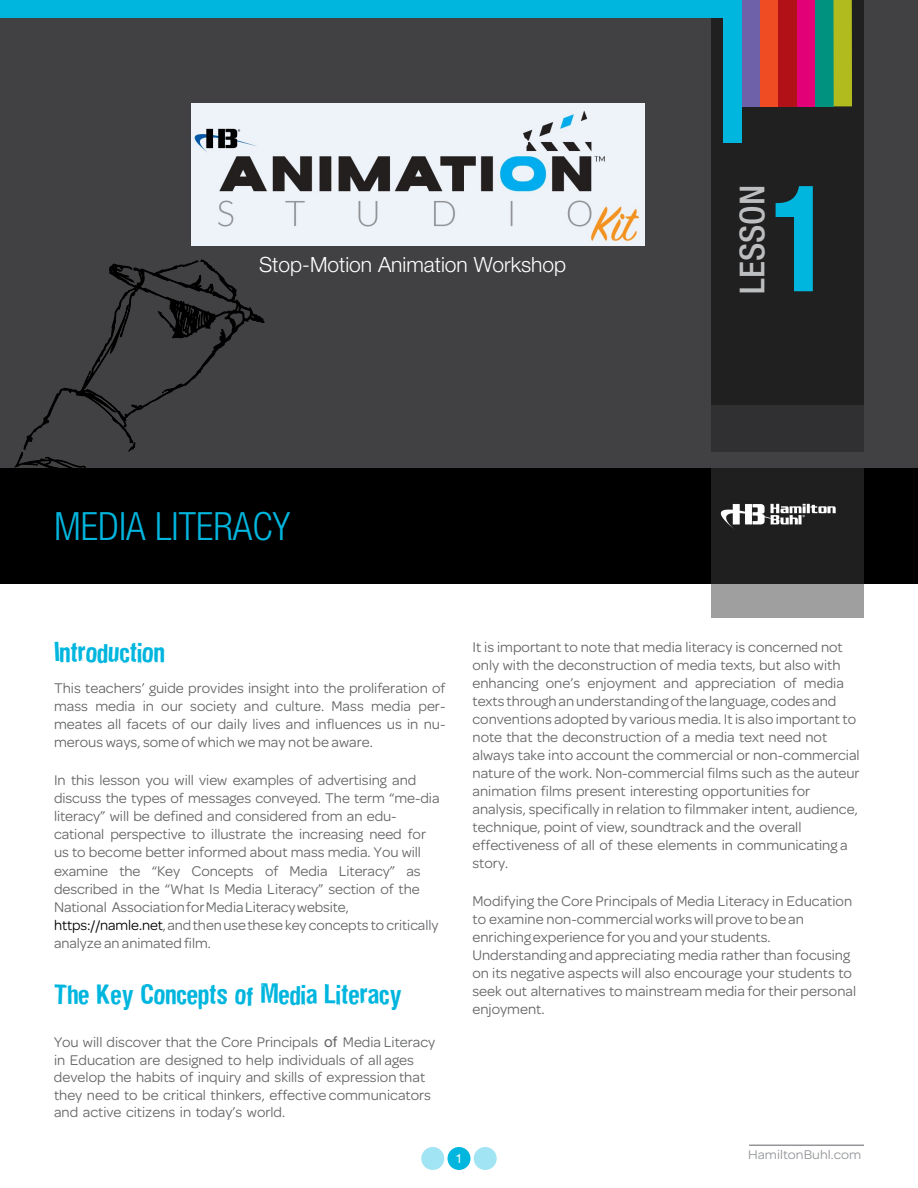
<style>
.page{position:relative;width:918px;height:1188px;background:#fff}
.page>*{position:absolute;margin:0;border:0;box-sizing:border-box;transform-origin:0 0}
.t1{font:700 condensed 148.5px "Helvetica Neue LT Pro";color:#00b6de;scale:.88 1}
.t2{font:300 condensed 39px "Helvetica Neue LT Pro";color:#00b6de}
.t3{font:500 condensed 34.5px "Helvetica Neue LT Pro";color:#bcbec0}
.t4{font:25.5px "Dirtyhouse";color:#00b6de}
.t5{font:300 21px "Helvetica Neue LT Pro";color:#fff}
.t6{font:15px/18px "Omnes";color:#636466}
.t7{font:13.5px "Omnes";color:#939598;scale:1.05 1}
.t8{font:12.75px "Helvetica Neue LT Pro";color:#fff}
.s1{color:#000}
.s2{font-family:"Helvetica Neue LT Pro"}
</style>
<div class="page">
<div style="left:0;top:0;width:918px;height:469px;background:#414042"></div>
<div style="left:0;top:469px;width:918px;height:115px;background:#000"></div>
<div style="left:712px;top:0;width:152px;height:451px;background:#202021"></div>
<svg style="left:712px;top:405px;width:152px;height:212px"></svg>
<div style="left:421px;top:1147px;width:23px;height:23px;background:#a1e4f3;border-radius:50%"></div>
<div style="left:448px;top:1147px;width:22px;height:23px;background:#00b6de;border-radius:50%"></div>
<div style="left:474px;top:1147px;width:23px;height:23px;background:#a1e4f3;border-radius:50%"></div>
<div style="left:724px;top:0;width:18px;height:142px;background:#00b6de"></div>
<div style="left:742px;top:0;width:18px;height:106px;background:#6f60aa"></div>
<div style="left:760px;top:0;width:19px;height:106px;background:#f04c23"></div>
<div style="left:797px;top:0;width:18px;height:106px;background:#e20177"></div>
<div style="left:815px;top:0;width:19px;height:106px;background:#00927e"></div>
<div style="left:833px;top:0;width:19px;height:106px;background:#b2bb1e"></div>
<div style="left:0;top:0;width:742px;height:17px;background:#00b6de"></div>
<div style="left:779px;top:0;width:18px;height:106px;background:#b11117"></div>
<svg style="left:14px;top:259px;width:251px;height:210px"></svg>
<hr style="left:749px;top:1145px;width:115px;height:1px;background:#939598">
<img style="left:716px;top:496px;width:129px;height:39px">
<img style="left:191px;top:103px;width:454px;height:143px">
<h3 class="t5" style="left:259px;top:252px;width:309px">Stop-Motion Animation Workshop</h3>
<h2 class="t2" style="left:54px;top:504px;width:238px">MEDIA LITERACY</h2>
<h3 class="t3" style="left:732px;top:294px;width:110px;rotate:-90deg">LESSON</h3>
<h1 class="t1" style="left:770px;top:149px;width:73px">1</h1>
<h3 class="t4" style="left:54px;top:635px;width:112px">Introduction</h3>
<p class="t6" style="left:54px;top:678px;width:393px;text-align:justify">This teachers’ guide provides insight into the proliferation of mass media in our society and culture. Mass media per&shy;meates all facets of our daily lives and influences us in nu&shy;merous ways, some of which we may not be aware.</p>
<p class="t6" style="left:54px;top:770px;width:387px">In this lesson you will view examples of advertising and discuss the types of messages conveyed. The term “me-dia literacy” will be defined and considered from an edu&shy;cational perspective to illustrate the increasing need for us to become better informed about mass media. You will examine the “Key Concepts of Media Literacy” as described in the “What Is Media Literacy” section of the National Association for Media Literacy website, <span class="s1">https://namle.net</span>, and then use these key concepts to critically analyze an animated film.</p>
<h3 class="t4" style="left:54px;top:977px;width:349px">The Key Concepts of Media Literacy</h3>
<p class="t6" style="left:54px;top:1032px;width:383px;line-height:17.5px">You will discover that the Core Principals <span class="s2">of</span> Media Literacy in Education are designed to help individuals of all ages develop the habits of inquiry and skills of expression that they need to be critical thinkers, effective communicators and active citizens in today’s world.</p>
<p class="t8" style="left:455px;top:1151px;width:9px">1</p>
<p class="t6" style="left:472px;top:637px;width:389px">It is important to note that media literacy is concerned not only with the deconstruction of media texts, but also with enhancing one’s enjoyment and appreciation of media texts through an understanding of the language, codes and conventions adopted by various media. It is also important to note that the deconstruction of a media text need not always take into account the commercial or non-commercial nature of the work. Non-commercial films such as the auteur animation films present interesting opportunities for analysis, specifically in relation to filmmaker intent, audience, technique, point of view, soundtrack and the overall effectiveness of all of these elements in communicating a story.</p>
<p class="t6" style="left:472px;top:891px;width:385px">Modifying the Core Principals of Media Literacy in Education to examine non-commercial works will prove to be an enriching experience for you and your students.<br>Understanding and appreciating media rather than focusing on its negative aspects will also encourage your students to seek out alternatives to mainstream media for their personal enjoyment.</p>
<p class="t7" style="left:748px;top:1145px;width:109px">HamiltonBuhl.com</p>
</div>
